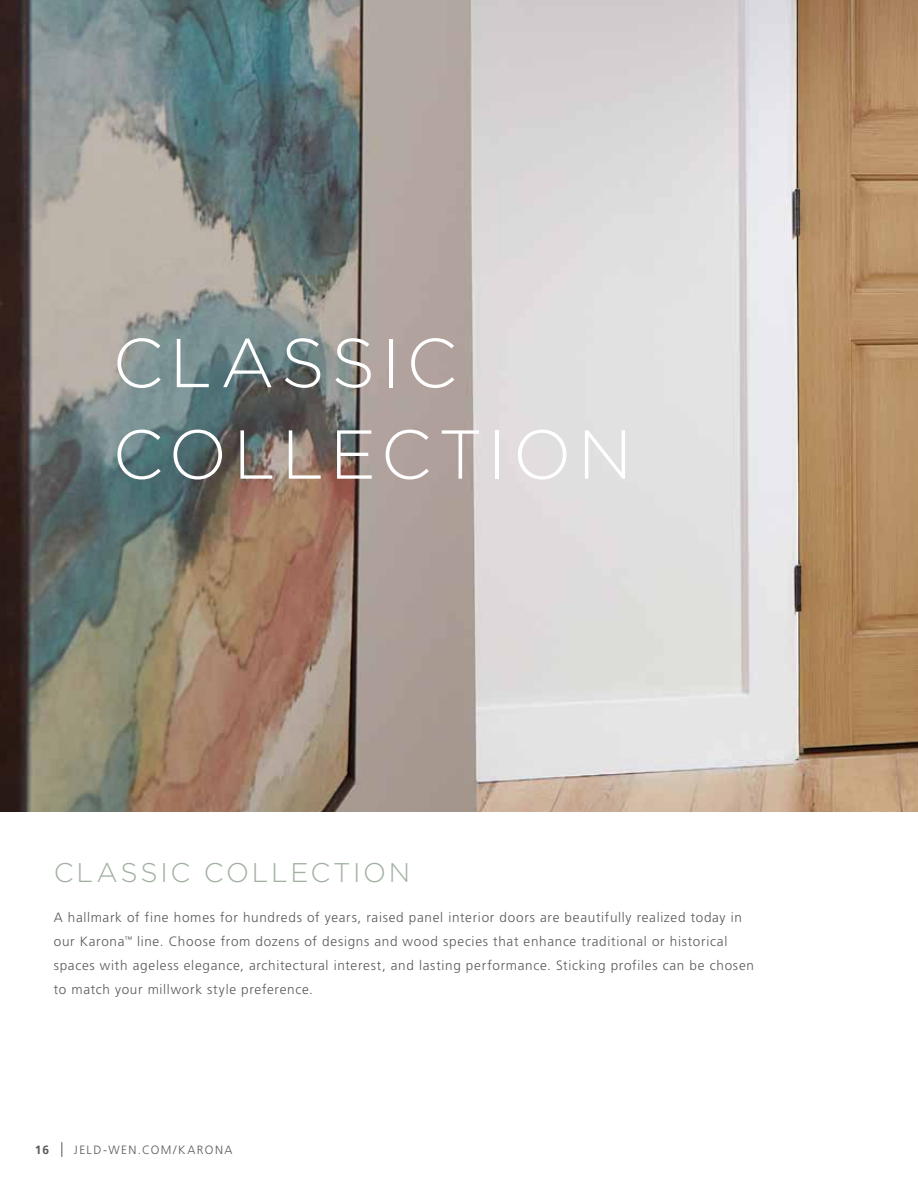
<style>
.page{position:relative;width:918px;height:1188px;background:#fff}
.page>*{position:absolute;margin:0;border:0;box-sizing:border-box;transform-origin:0 0}
.t1{font:300 69px/91.5px "Gotham";letter-spacing:.085em;color:#fff}
.t2{font:300 27px "Gotham";letter-spacing:.1em;color:#a1b1a1}
.t3{font:300 13.5px/24px "Frutiger LT Std";letter-spacing:.05em;color:#58595b}
.t4{font:300 12px "Frutiger LT Std";letter-spacing:.12em;color:#58595b}
.t5{font:700 12px "Frutiger LT Std";color:#58595b}
</style>
<div class="page">
<img style="left:0;top:0;width:918px;height:812px">
<svg style="left:61px;top:1142px;width:1px;height:15px"></svg>
<h1 class="t1" style="left:112px;top:316px;width:521px">CLASSIC<br>COLLECTION</h1>
<h2 class="t2" style="left:54px;top:858px;width:358px">CLASSIC COLLECTION</h2>
<p class="t3" style="left:54px;top:906px;width:702px">A hallmark of fine homes for hundreds of years, raised panel interior doors are beautifully realized today in our Karona<sup>™</sup> line. Choose from dozens of designs and wood species that enhance traditional or historical spaces with ageless elegance, architectural interest, and lasting performance. Sticking profiles can be chosen to match your millwork style preference.</p>
<p class="t5" style="left:35px;top:1143px;width:16px">16</p>
<p class="t4" style="left:74px;top:1143px;width:160px">JELD-WEN.COM/KARONA</p>
</div>
